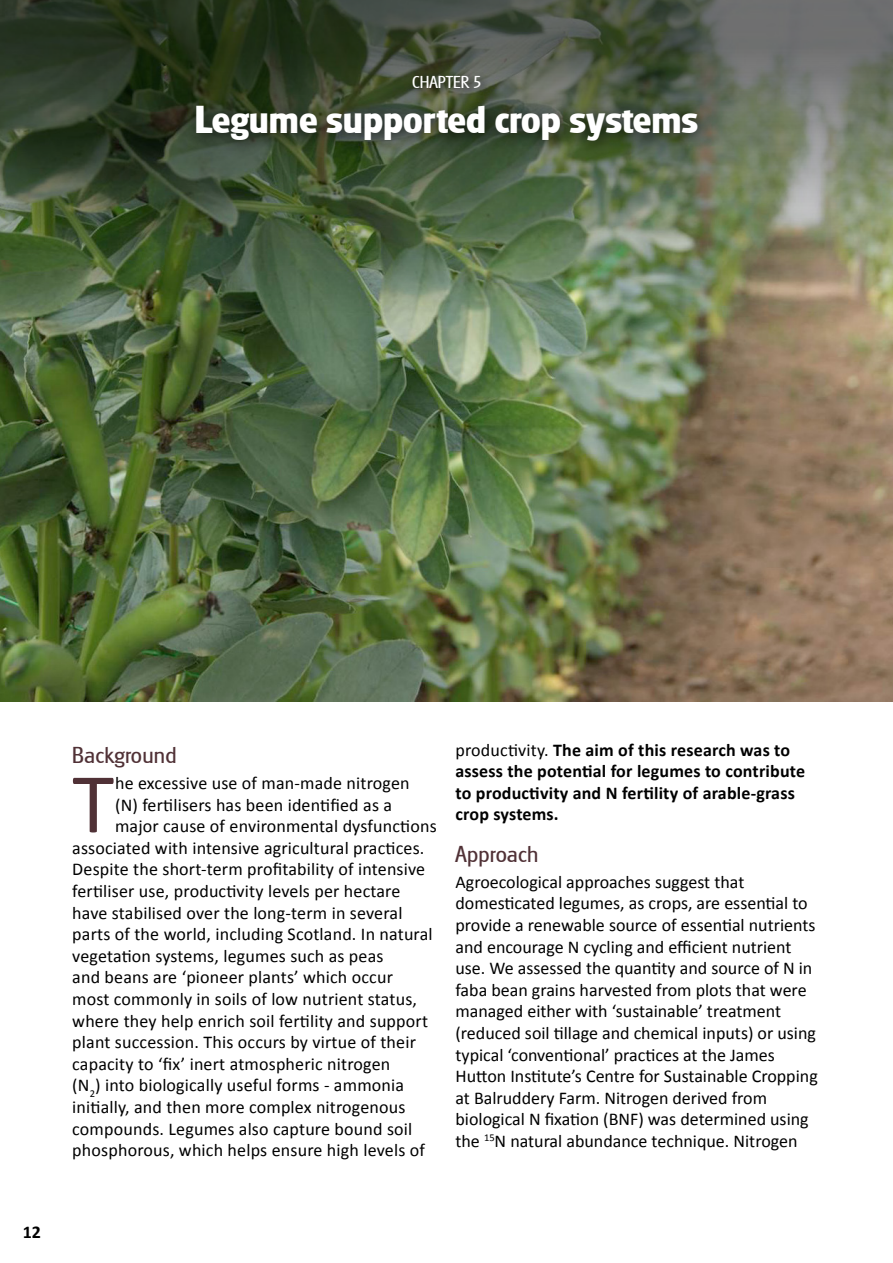
<style>
.page{position:relative;width:893px;height:1263px;background:#fff}
.page>*{position:absolute;margin:0;border:0;box-sizing:border-box;transform-origin:0 0}
.t1{font:86.1px "Calibri";color:#503136}
.t2{font:700 40.5px "Glasgow RR";color:#fff}
.t3{font:24px "Glasgow RR";letter-spacing:.01em;color:#503136}
.t4{font:18px/21.6px "Calibri";color:#000}
.t5{font:700 18px/21.6px "Calibri";letter-spacing:.01em;color:#000}
.t6{font:18px "Glasgow RR";color:#fff}
.s1{font-weight:400}
</style>
<div class="page">
<img style="left:0;top:313px;width:893px;height:389px">
<img style="left:0;top:0;width:893px;height:313px">
<div style="left:186px;top:96px;width:528px;height:61px;background:#000;opacity:.67"></div>
<div style="left:408px;top:71px;width:83px;height:28px;background:#000;opacity:.75"></div>
<p class="t6" style="left:412px;top:72px;width:70px">CHAPTER 5</p>
<h2 class="t2" style="left:195px;top:96px;width:505px">Legume supported crop systems</h2>
<p class="t5" style="left:23px;top:1221px;width:20px">12</p>
<h3 class="t3" style="left:72px;top:742px;width:106px">Background</h3>
<h1 class="t1" style="left:72px;top:749px;width:43px">T</h1>
<p class="t4" style="left:115px;top:772px;width:296px">he excessive use of man-made nitrogen</p>
<p class="t4" style="left:115px;top:794px;width:278px">(N) fertilisers has been identified as a</p>
<p class="t4" style="left:115px;top:815px;width:323px">major cause of environmental dysfunctions</p>
<p class="t4" style="left:72px;top:837px;width:354px">associated with intensive agricultural practices.</p>
<p class="t4" style="left:72px;top:859px;width:354px">Despite the short-term profitability of intensive</p>
<p class="t4" style="left:72px;top:880px;width:330px">fertiliser use, productivity levels per hectare</p>
<p class="t4" style="left:72px;top:902px;width:332px">have stabilised over the long-term in several</p>
<p class="t4" style="left:72px;top:923px;width:362px">parts of the world, including Scotland. In natural</p>
<p class="t4" style="left:72px;top:945px;width:313px">vegetation systems, legumes such as peas</p>
<p class="t4" style="left:72px;top:967px;width:322px">and beans are ‘pioneer plants’ which occur</p>
<p class="t4" style="left:72px;top:988px;width:346px">most commonly in soils of low nutrient status,</p>
<p class="t4" style="left:72px;top:1010px;width:357px">where they help enrich soil fertility and support</p>
<p class="t4" style="left:72px;top:1031px;width:345px">plant succession. This occurs by virtue of their</p>
<p class="t4" style="left:72px;top:1053px;width:319px">capacity to ‘fix’ inert atmospheric nitrogen</p>
<p class="t4" style="left:72px;top:1075px;width:333px">(N<sub>2</sub>) into biologically useful forms - ammonia</p>
<p class="t4" style="left:72px;top:1096px;width:335px">initially, and then more complex nitrogenous</p>
<p class="t4" style="left:72px;top:1118px;width:342px">compounds. Legumes also capture bound soil</p>
<p class="t4" style="left:72px;top:1139px;width:354px">phosphorous, which helps ensure high levels of</p>
<p class="t5" style="left:455px;top:739px;width:351px"><span class="s1">productivity.</span> The aim of this research was to assess the potential for legumes to contribute to productivity and N fertility of arable-grass crop systems.</p>
<h3 class="t3" style="left:455px;top:841px;width:84px">Approach</h3>
<p class="t4" style="left:455px;top:871px;width:364px">Agroecological approaches suggest that domesticated legumes, as crops, are essential to provide a renewable source of essential nutrients and encourage N cycling and efficient nutrient use. We assessed the quantity and source of N in faba bean grains harvested from plots that were managed either with ‘sustainable’ treatment (reduced soil tillage and chemical inputs) or using typical ‘conventional’ practices at the James Hutton Institute’s Centre for Sustainable Cropping at Balruddery Farm. Nitrogen derived from biological N fixation (BNF) was determined using the <sup>15</sup>N natural abundance technique. Nitrogen</p>
</div>
